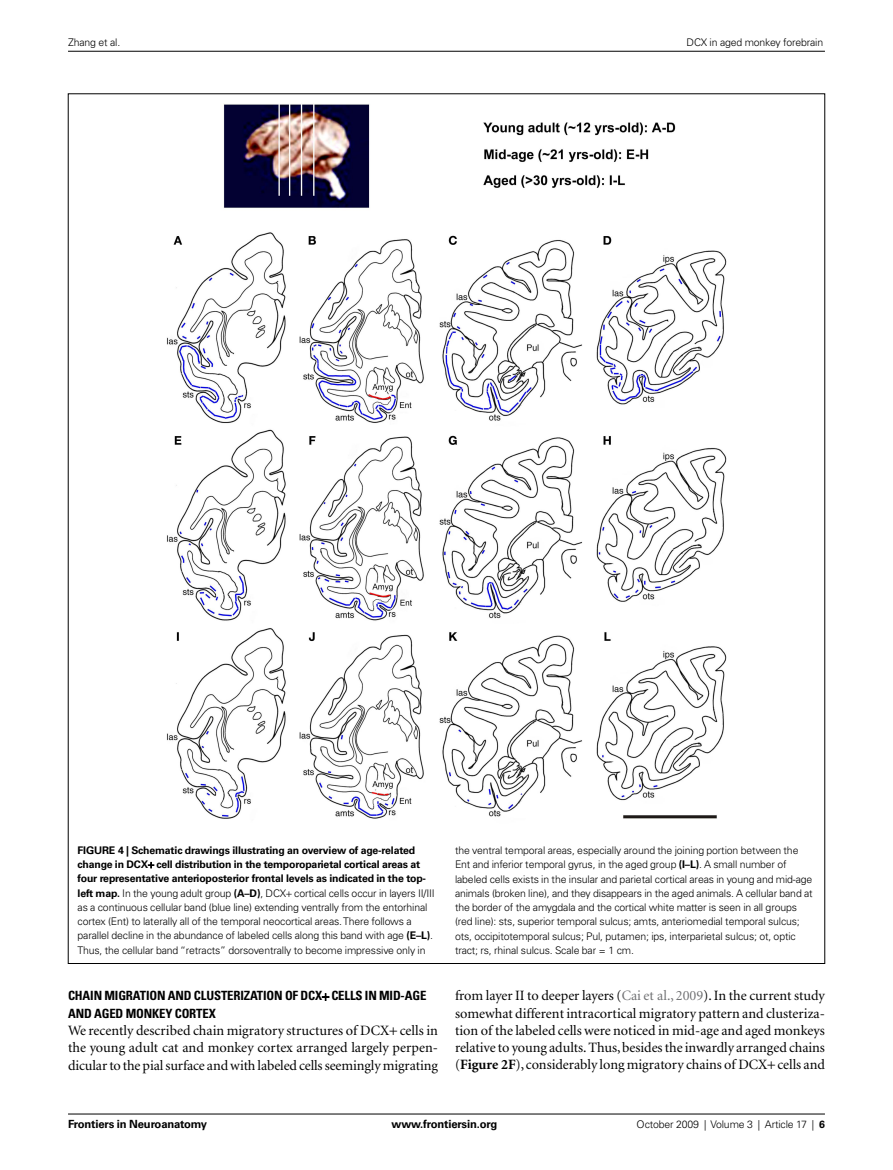
<style>
.page{position:relative;width:893px;height:1170px;background:#fff}
.page>*{position:absolute;margin:0;border:0;box-sizing:border-box;transform-origin:0 0}
.t1{font:14.25px/17.2px "Minion";letter-spacing:-.005em;color:#000;text-align:justify}
.t2{font:700 condensed 12.75px/17.2px "Univers";letter-spacing:-.01em;color:#000}
.t3{font:700 11.25px "Univers";letter-spacing:-.015em;color:#000}
.t4{font:300 10.5px/14.2px "Univers";letter-spacing:-.015em;color:#000}
.s1{font-weight:700}
.s2{color:#707173}
</style>
<div class="page">
<hr style="left:68px;top:1113px;width:757px;height:1px;background:#000">
<hr style="left:68px;top:51px;width:757px;height:1px;background:#000">
<img style="left:166px;top:103px;width:561px;height:716px">
<p class="t4" style="left:68px;top:36px;width:54px">Zhang et al.</p>
<p class="t4" style="left:687px;top:36px;width:138px">DCX in aged monkey forebrain</p>
<p class="t4" style="left:78px;top:843px;width:359px"><span class="s1">FIGURE 4 | Schematic drawings illustrating an overview of age-related change in DCX cell distribution in the temporoparietal cortical areas at four representative anterioposterior frontal levels as indicated in the top&shy;left map.</span> In the young adult group <span class="s1">(A–D)</span>, DCX cortical cells occur in layers II/III as a continuous cellular band (blue line) extending ventrally from the entorhinal cortex (Ent) to laterally all of the temporal neocortical areas. There follows a parallel decline in the abundance of labeled cells along this band with age <span class="s1">(E–L)</span>.<br>Thus, the cellular band “retracts” dorsoventrally to become impressive only in</p>
<p class="t4" style="left:455px;top:844px;width:359px">the ventral temporal areas, especially around the joining portion between the Ent and inferior temporal gyrus, in the aged group <span class="s1">(I–L)</span>. A small number of labeled cells exists in the insular and parietal cortical areas in young and mid-age animals (broken line), and they disappears in the aged animals. A cellular band at the border of the amygdala and the cortical white matter is seen in all groups (red line): sts, superior temporal sulcus; amts, anteriomedial temporal sulcus; ots, occipitotemporal sulcus; Pul, putamen; ips, interparietal sulcus; ot, optic tract; rs, rhinal sulcus. Scale bar = 1 cm.</p>
<p class="t2" style="left:68px;top:988px;width:360px">CHAIN MIGRATION AND CLUSTERIZATION OF DCX CELLS IN MID-AGE<br>AND AGED MONKEY CORTEX</p>
<h1 class="t1" style="left:68px;top:1022px;width:371px">We recently described chain migratory structures of DCX cells in the young adult cat and monkey cortex arranged largely perpen&shy;dicular to the pial surface and with labeled cells seemingly migrating</h1>
<p class="t1" style="left:455px;top:988px;width:372px">from layer II to deeper layers (<span class="s2">Cai et al., 2009</span>). In the current study somewhat different intracortical migratory pattern and clusteriza&shy;tion of the labeled cells were noticed in mid-age and aged monkeys relative to young adults. Thus, besides the inwardly arranged chains (<span class="s1">Figure 2F</span>), considerably long migratory chains of DCX cells and</p>
<p class="t3" style="left:68px;top:1119px;width:141px">Frontiers in Neuroanatomy</p>
<p class="t3" style="left:392px;top:1119px;width:107px">www.frontiersin.org</p>
<p class="t4" style="left:637px;top:1117px;width:190px">October 2009 | Volume 3 | Article 17 | <span class="s1">6</span></p>
</div>
